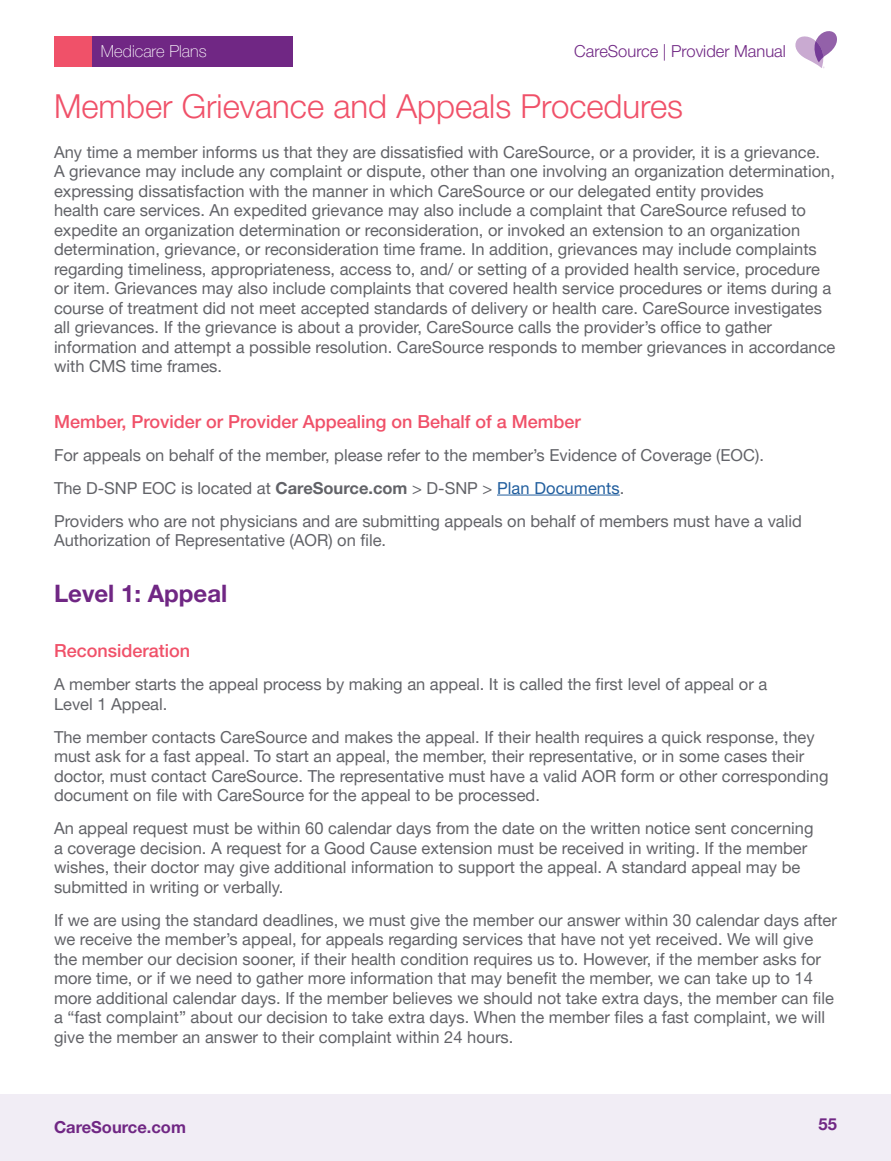
<style>
.page{position:relative;width:891px;height:1161px;background:#fff}
.page>*{position:absolute;margin:0;border:0;box-sizing:border-box;transform-origin:0 0}
.t1{font:300 33px "Helvetica Neue LT Pro";color:#f05169}
.t2{font:700 24px "Helvetica Neue LT Pro";color:#702784}
.t3{font:500 18px "Helvetica Neue LT Pro";color:#f05169}
.t4{font:16.5px/19.5px "Helvetica Neue LT Pro";color:#626368}
.t5{font:300 16.5px "Helvetica Neue LT Pro";color:#702784}
.t6{font:700 16.5px "Helvetica Neue LT Pro";color:#702784}
.t7{font:100 16.5px "Helvetica Neue LT Pro";color:#fff}
.s1{font-weight:700}
.s2{color:#215e9e}
</style>
<div class="page">
<div style="left:0;top:1094px;width:891px;height:67px;background:#f1edf5"></div>
<svg style="left:795px;top:31px;width:42px;height:37px"></svg>
<div style="left:54px;top:36px;width:238px;height:31px;background:#702784"></div>
<div style="left:54px;top:36px;width:38px;height:31px;background:#f05169"></div>
<hr style="left:497px;top:495px;width:123px;height:1px;background:#215e9e">
<p class="t5" style="left:574px;top:41px;width:213px">CareSource | Provider Manual</p>
<p class="t7" style="left:101px;top:42px;width:107px">Medicare Plans</p>
<h1 class="t1" style="left:54px;top:86px;width:631px">Member Grievance and Appeals Procedures</h1>
<p class="t4" style="left:54px;top:142px;width:783px">Any time a member informs us that they are dissatisfied with CareSource, or a provider, it is a grievance.<br>A grievance may include any complaint or dispute, other than one involving an organization determination, expressing dissatisfaction with the manner in which CareSource or our delegated entity provides<br>health care services. An expedited grievance may also include a complaint that CareSource refused to expedite an organization determination or reconsideration, or invoked an extension to an organization determination, grievance, or reconsideration time frame. In addition, grievances may include complaints regarding timeliness, appropriateness, access to, and/ or setting of a provided health service, procedure or item. Grievances may also include complaints that covered health service procedures or items during a course of treatment did not meet accepted standards of delivery or health care. CareSource investigates all grievances. If the grievance is about a provider, CareSource calls the provider’s office to gather information and attempt a possible resolution. CareSource responds to member grievances in accordance with CMS time frames.</p>
<p class="t3" style="left:54px;top:411px;width:528px">Member, Provider or Provider Appealing on Behalf of a Member</p>
<p class="t4" style="left:54px;top:438px;width:749px;line-height:33px">For appeals on behalf of the member, please refer to the member’s Evidence of Coverage (EOC).<br>The D-SNP EOC is located at <span class="s1">CareSource.com</span> &gt; D-SNP &gt; <span class="s2">Plan Documents</span>.<br>Providers who are not physicians and are submitting appeals on behalf of members must have a valid</p>
<p class="t4" style="left:54px;top:530px;width:334px">Authorization of Representative (AOR) on file.</p>
<h2 class="t2" style="left:54px;top:578px;width:175px">Level 1: Appeal</h2>
<p class="t3" style="left:54px;top:640px;width:138px">Reconsideration</p>
<p class="t4" style="left:54px;top:674px;width:715px">A member starts the appeal process by making an appeal. It is called the first level of appeal or a<br>Level 1 Appeal.</p>
<p class="t4" style="left:54px;top:727px;width:776px">The member contacts CareSource and makes the appeal. If their health requires a quick response, they must ask for a fast appeal. To start an appeal, the member, their representative, or in some cases their doctor, must contact CareSource. The representative must have a valid AOR form or other corresponding document on file with CareSource for the appeal to be processed.</p>
<p class="t4" style="left:54px;top:818px;width:761px">An appeal request must be within 60 calendar days from the date on the written notice sent concerning a coverage decision. A request for a Good Cause extension must be received in writing. If the member wishes, their doctor may give additional information to support the appeal. A standard appeal may be submitted in writing or verbally.</p>
<p class="t4" style="left:54px;top:910px;width:784px">If we are using the standard deadlines, we must give the member our answer within 30 calendar days after we receive the member’s appeal, for appeals regarding services that have not yet received. We will give the member our decision sooner, if their health condition requires us to. However, if the member asks for more time, or if we need to gather more information that may benefit the member, we can take up to 14 more additional calendar days. If the member believes we should not take extra days, the member can file a “fast complaint” about our decision to take extra days. When the member files a fast complaint, we will give the member an answer to their complaint within 24 hours.</p>
<p class="t6" style="left:54px;top:1117px;width:134px">CareSource.com</p>
<p class="t6" style="left:819px;top:1114px;width:20px">55</p>
</div>
